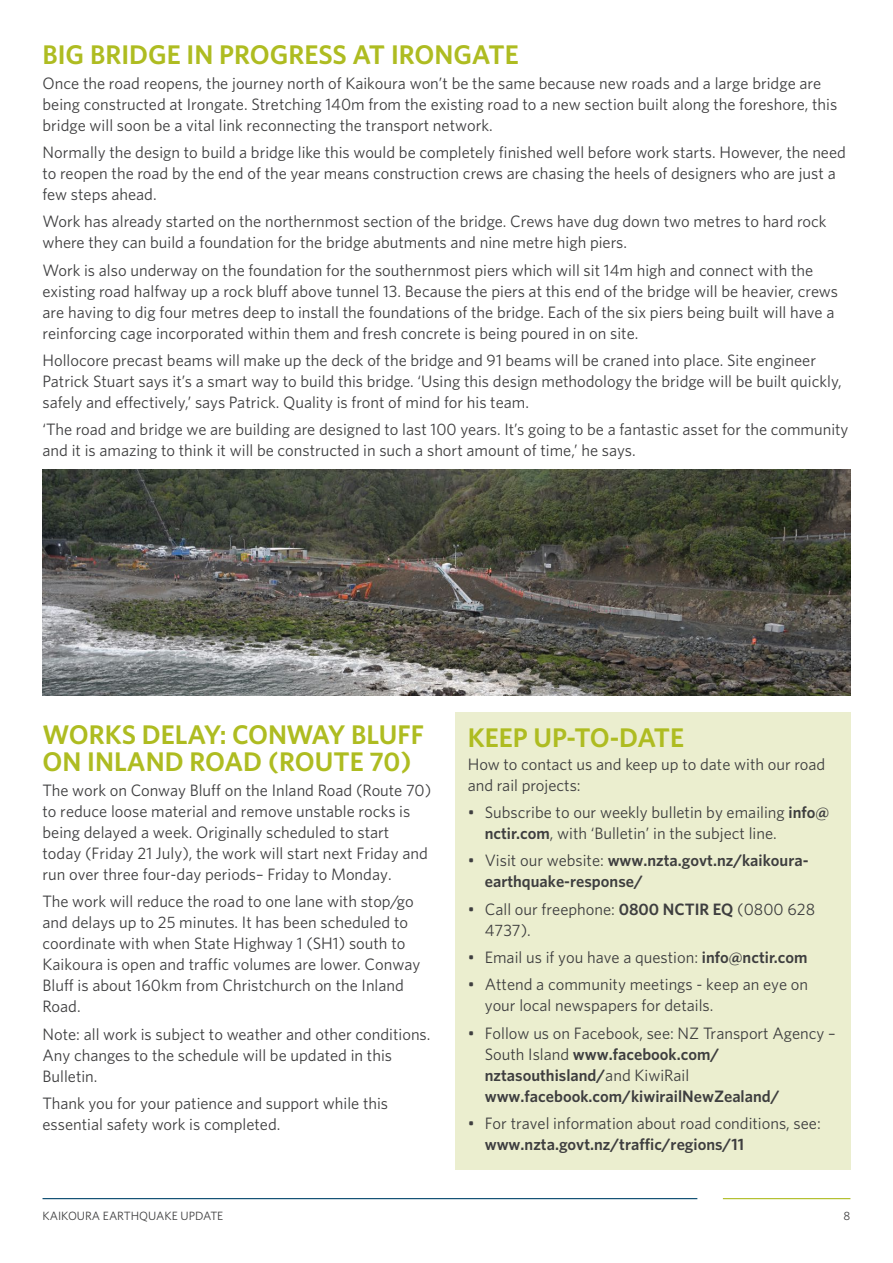
<style>
.page{position:relative;width:893px;height:1263px;background:#fff}
.page>*{position:absolute;margin:0;border:0;box-sizing:border-box;transform-origin:0 0}
.body{font:600 27px/27px "Whitney";color:#aebc21}
.body-2{font:16.5px/21px "Whitney";color:#3e3e3f}
.t1{font:600 16.5px/21px "Whitney";color:#3e3e3f}
.t2{font:12px "Whitney";color:#3e3e3f}
.s1{font-weight:600}
.s2{font-weight:400}
</style>
<div class="page">
<hr style="left:43px;top:1198px;width:654px;height:1px;background:#00446a">
<hr style="left:723px;top:1198px;width:127px;height:1px;background:#aebc21">
<img style="left:43px;top:470px;width:807px;height:225px">
<div style="left:455px;top:712px;width:395px;height:457px;background:#ebeecf"></div>
<p class="body" style="left:43px;top:41px;width:478px">BIG BRIDGE IN PROGRESS AT IRONGATE</p>
<p class="body-2" style="left:43px;top:72px;width:796px">Once the road reopens, the journey north of Kaikoura won’t be the same because new roads and a large bridge are being constructed at Irongate. Stretching 140m from the existing road to a new section built along the foreshore, this bridge will soon be a vital link reconnecting the transport network.</p>
<p class="body-2" style="left:43px;top:141px;width:805px">Normally the design to build a bridge like this would be completely finished well before work starts. However, the need to reopen the road by the end of the year means construction crews are chasing the heels of designers who are just a few steps ahead.</p>
<p class="body-2" style="left:43px;top:211px;width:786px">Work has already started on the northernmost section of the bridge. Crews have dug down two metres to hard rock where they can build a foundation for the bridge abutments and nine metre high piers.</p>
<p class="body-2" style="left:43px;top:259px;width:797px">Work is also underway on the foundation for the southernmost piers which will sit 14m high and connect with the existing road halfway up a rock bluff above tunnel 13. Because the piers at this end of the bridge will be heavier, crews are having to dig four metres deep to install the foundations of the bridge. Each of the six piers being built will have a reinforcing cage incorporated within them and fresh concrete is being poured in on site.</p>
<p class="body-2" style="left:43px;top:349px;width:801px">Hollocore precast beams will make up the deck of the bridge and 91 beams will be craned into place. Site engineer<br>Patrick Stuart says it’s a smart way to build this bridge. ‘Using this design methodology the bridge will be built quickly, safely and effectively,’ says Patrick. Quality is front of mind for his team.</p>
<p class="body-2" style="left:43px;top:419px;width:807px">‘The road and bridge we are building are designed to last 100 years. It’s going to be a fantastic asset for the community and it is amazing to think it will be constructed in such a short amount of time,’ he says.</p>
<p class="body" style="left:43px;top:721px;width:383px">WORKS DELAY: CONWAY BLUFF<br>ON INLAND ROAD (ROUTE 70)</p>
<p class="body-2" style="left:43px;top:779px;width:390px">The work on Conway Bluff on the Inland Road (Route 70) to reduce loose material and remove unstable rocks is being delayed a week. Originally scheduled to start today (Friday 21 July), the work will start next Friday and run over three four-day periods– Friday to Monday.</p>
<p class="body-2" style="left:43px;top:890px;width:379px">The work will reduce the road to one lane with stop/go and delays up to 25 minutes. It has been scheduled to coordinate with when State Highway 1 (SH1) south to Kaikoura is open and traffic volumes are lower. Conway Bluff is about 160km from Christchurch on the Inland Road.</p>
<p class="body-2" style="left:43px;top:1023px;width:389px">Note: all work is subject to weather and other conditions.<br>Any changes to the schedule will be updated in this<br>Bulletin.</p>
<p class="body-2" style="left:43px;top:1092px;width:347px">Thank you for your patience and support while this essential safety work is completed.</p>
<p class="body" style="left:468px;top:723px;width:218px">KEEP UP-TO-DATE</p>
<p class="body-2" style="left:468px;top:753px;width:359px">How to contact us and keep up to date with our road and rail projects:</p>
<p class="body-2" style="left:485px;top:801px;width:346px;text-indent:-17px">• Subscribe to our weekly bulletin by emailing <span class="s1">info@ nctir.com</span>, with ‘Bulletin’ in the subject line.</p>
<p class="t1" style="left:485px;top:850px;width:325px;text-indent:-17px"><span class="s2">• Visit our website:</span> www.nzta.govt.nz/kaikoura&shy;earthquake-response/</p>
<p class="body-2" style="left:485px;top:898px;width:332px;text-indent:-17px">• Call our freephone: <span class="s1">0800 NCTIR EQ</span> (0800 628<br>4737).</p>
<p class="body-2" style="left:468px;top:946px;width:341px">• Email us if you have a question: <span class="s1">info@nctir.com</span></p>
<p class="body-2" style="left:485px;top:973px;width:325px;text-indent:-17px">• Attend a community meetings - keep an eye on your local newspapers for details.</p>
<p class="t1" style="left:485px;top:1022px;width:353px;text-indent:-17px"><span class="s2">• Follow us on Facebook, see: NZ Transport Agency – South Island</span> www.facebook.com/ nztasouthisland/<span class="s2">and KiwiRail </span>www.facebook.com/kiwirailNewZealand/</p>
<p class="body-2" style="left:485px;top:1112px;width:338px;text-indent:-17px">• For travel information about road conditions, see: <span class="s1">www.nzta.govt.nz/traffic/regions/11</span></p>
<p class="t2" style="left:43px;top:1208px;width:182px">KAIKOURA EARTHQUAKE UPDATE</p>
<p class="t2" style="left:844px;top:1208px;width:8px">8</p>
</div>
